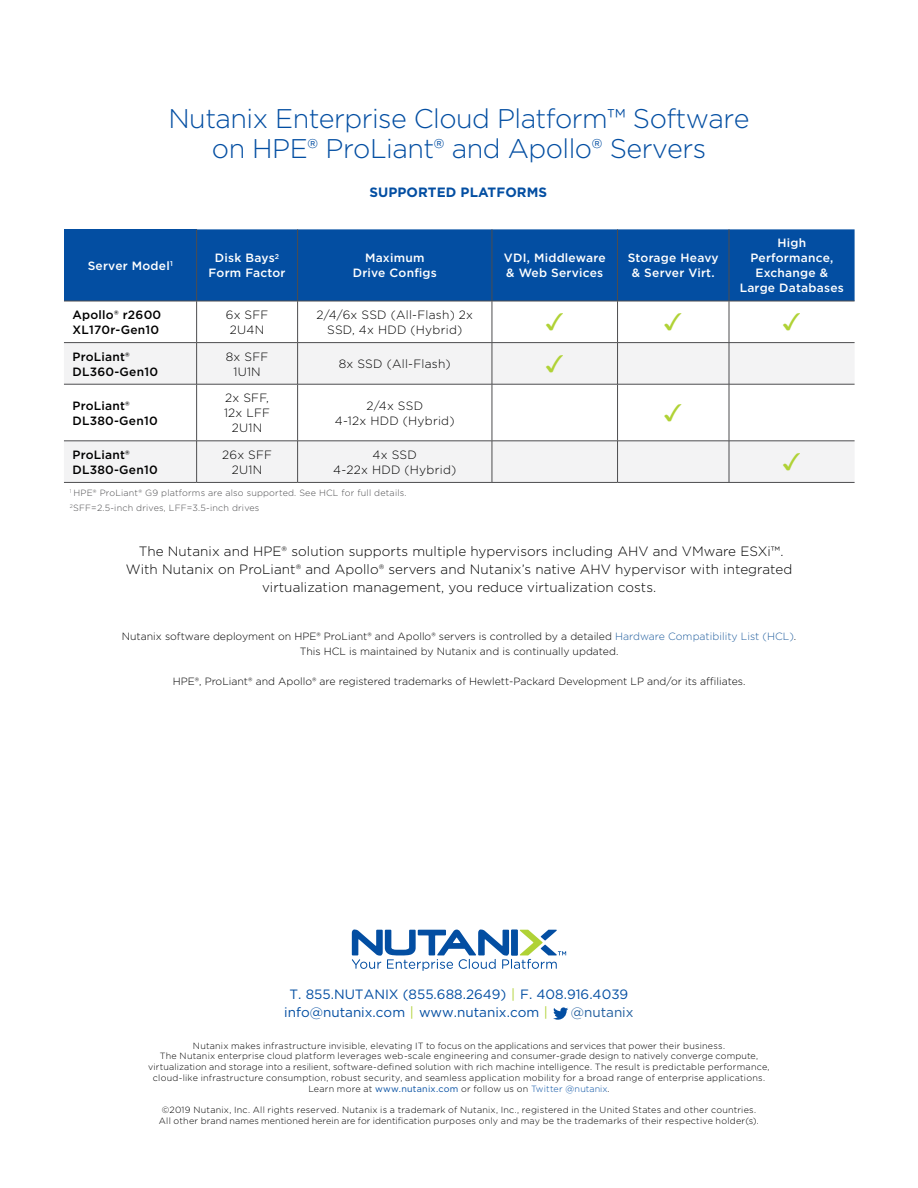
<style>
.page{position:relative;width:918px;height:1188px;background:#fff}
.page>*{position:absolute;margin:0;border:0;box-sizing:border-box;transform-origin:0 0}
.t1{font:300 27px/30px "Gotham";letter-spacing:-.02em;color:#034ea2;text-align:center}
.t2{font:24px "Arial Unicode MS";color:#b0d236}
.t3{font:300 13.5px/18px "Gotham";letter-spacing:.005em;color:#000;text-align:center}
.t4{font:13.5px/17.7px "Gotham";color:#034ea2}
.t5{font:700 13.5px "Gotham";letter-spacing:.005em;color:#034ea2}
.t6{font:13.5px "Gotham";color:#215e9e}
.t7{font:300 12px/15px "Gotham";letter-spacing:.02em;color:#000;text-align:center}
.t8{font:500 12px/15px "Gotham";letter-spacing:.02em;color:#fff;text-align:center}
.t9{font:500 12px/15px "Gotham";letter-spacing:.02em;color:#000}
.t10{font:300 10.5px/15px "Gotham";color:#000;text-align:center}
.t11{font:300 9px/10.8px "Gotham";letter-spacing:.02em;color:#000;text-align:center}
.t12{font:300 9px/15px "Gotham";letter-spacing:.02em;color:#4d4d4f}
.s1{color:#215e9e}
.s2{color:#b0d236}
.s3{font-weight:400;color:#034ea2}
.s4{color:#034ea2}
</style>
<div class="page">
<svg style="left:553px;top:1007px;width:15px;height:13px"></svg>
<svg style="left:352px;top:930px;width:214px;height:41px"></svg>
<div style="left:64px;top:229px;width:133px;height:72px;background:#034ea2"></div>
<div style="left:197px;top:229px;width:658px;height:72px;background:#034ea2"></div>
<div style="left:64px;top:343px;width:791px;height:139px;background:#f3f3f4"></div>
<svg style="left:64px;top:385px;width:791px;height:56px"></svg>
<hr style="left:297px;top:229px;width:1px;height:72px;background:#4d4d4f">
<hr style="left:492px;top:229px;width:1px;height:72px;background:#4d4d4f">
<hr style="left:617px;top:229px;width:1px;height:72px;background:#4d4d4f">
<hr style="left:729px;top:229px;width:1px;height:72px;background:#4d4d4f">
<hr style="left:197px;top:301px;width:101px;height:1px;background:#4d4d4f">
<hr style="left:196px;top:301px;width:1px;height:41px;background:#4d4d4f">
<hr style="left:298px;top:301px;width:194px;height:1px;background:#4d4d4f">
<hr style="left:297px;top:301px;width:1px;height:41px;background:#4d4d4f">
<hr style="left:492px;top:301px;width:126px;height:1px;background:#4d4d4f">
<hr style="left:492px;top:301px;width:1px;height:41px;background:#4d4d4f">
<hr style="left:618px;top:301px;width:111px;height:1px;background:#4d4d4f">
<hr style="left:617px;top:301px;width:1px;height:41px;background:#4d4d4f">
<hr style="left:729px;top:301px;width:126px;height:1px;background:#4d4d4f">
<hr style="left:729px;top:301px;width:1px;height:41px;background:#4d4d4f">
<hr style="left:197px;top:342px;width:101px;height:1px;background:#4d4d4f">
<hr style="left:196px;top:343px;width:1px;height:41px;background:#4d4d4f">
<hr style="left:298px;top:342px;width:194px;height:1px;background:#4d4d4f">
<hr style="left:297px;top:343px;width:1px;height:41px;background:#4d4d4f">
<hr style="left:492px;top:342px;width:126px;height:1px;background:#4d4d4f">
<hr style="left:492px;top:343px;width:1px;height:41px;background:#4d4d4f">
<hr style="left:618px;top:342px;width:111px;height:1px;background:#4d4d4f">
<hr style="left:617px;top:343px;width:1px;height:41px;background:#4d4d4f">
<hr style="left:729px;top:342px;width:126px;height:1px;background:#4d4d4f">
<hr style="left:729px;top:343px;width:1px;height:41px;background:#4d4d4f">
<hr style="left:197px;top:384px;width:101px;height:1px;background:#4d4d4f">
<hr style="left:298px;top:384px;width:194px;height:1px;background:#4d4d4f">
<hr style="left:297px;top:384px;width:1px;height:57px;background:#4d4d4f">
<hr style="left:492px;top:384px;width:126px;height:1px;background:#4d4d4f">
<hr style="left:492px;top:384px;width:1px;height:57px;background:#4d4d4f">
<hr style="left:618px;top:384px;width:111px;height:1px;background:#4d4d4f">
<hr style="left:617px;top:384px;width:1px;height:57px;background:#4d4d4f">
<hr style="left:729px;top:384px;width:126px;height:1px;background:#4d4d4f">
<hr style="left:729px;top:384px;width:1px;height:57px;background:#4d4d4f">
<hr style="left:197px;top:441px;width:101px;height:1px;background:#4d4d4f">
<hr style="left:196px;top:441px;width:1px;height:41px;background:#4d4d4f">
<hr style="left:298px;top:441px;width:194px;height:1px;background:#4d4d4f">
<hr style="left:297px;top:441px;width:1px;height:41px;background:#4d4d4f">
<hr style="left:492px;top:441px;width:126px;height:1px;background:#4d4d4f">
<hr style="left:492px;top:441px;width:1px;height:41px;background:#4d4d4f">
<hr style="left:618px;top:441px;width:111px;height:1px;background:#4d4d4f">
<hr style="left:617px;top:441px;width:1px;height:41px;background:#4d4d4f">
<hr style="left:729px;top:441px;width:126px;height:1px;background:#4d4d4f">
<hr style="left:729px;top:441px;width:1px;height:41px;background:#4d4d4f">
<hr style="left:64px;top:482px;width:133px;height:1px;background:#4d4d4f">
<hr style="left:197px;top:482px;width:101px;height:1px;background:#4d4d4f">
<hr style="left:298px;top:482px;width:194px;height:1px;background:#4d4d4f">
<hr style="left:492px;top:482px;width:126px;height:1px;background:#4d4d4f">
<hr style="left:618px;top:482px;width:111px;height:1px;background:#4d4d4f">
<hr style="left:729px;top:482px;width:126px;height:1px;background:#4d4d4f">
<hr style="left:196px;top:229px;width:1px;height:72px;background:#4d4d4f">
<hr style="left:64px;top:301px;width:133px;height:1px;background:#4d4d4f">
<hr style="left:64px;top:342px;width:133px;height:1px;background:#4d4d4f">
<hr style="left:64px;top:384px;width:133px;height:1px;background:#4d4d4f">
<hr style="left:196px;top:384px;width:1px;height:57px;background:#4d4d4f">
<hr style="left:64px;top:441px;width:133px;height:1px;background:#4d4d4f">
<h1 class="t1" style="left:169px;top:103px;width:583px">Nutanix Enterprise Cloud Platform™ Software on HPE® ProLiant® and Apollo® Servers</h1>
<h3 class="t5" style="left:369px;top:183px;width:179px">SUPPORTED PLATFORMS</h3>
<h3 class="t8" style="left:88px;top:258px;width:87px">Server Model<sup>1</sup></h3>
<h3 class="t8" style="left:209px;top:251px;width:78px">Disk Bays<sup>2<br></sup>Form Factor</h3>
<h3 class="t8" style="left:353px;top:251px;width:86px">Maximum<br>Drive Configs</h3>
<h3 class="t8" style="left:504px;top:251px;width:103px;text-align:left">VDI, Middleware &amp; Web Services</h3>
<h3 class="t8" style="left:628px;top:251px;width:93px">Storage Heavy &amp; Server Virt.</h3>
<h3 class="t8" style="left:740px;top:236px;width:106px">High<br>Performance,<br>Exchange &amp;<br>Large Databases</h3>
<h3 class="t9" style="left:72px;top:307px;width:90px">Apollo® r2600<br>XL170r-Gen10</h3>
<h3 class="t7" style="left:226px;top:307px;width:44px">6x SFF<br>2U4N</h3>
<h3 class="t7" style="left:316px;top:307px;width:158px">2/4/6x SSD (All-Flash) 2x<br>SSD, 4x HDD (Hybrid)</h3>
<h2 class="t2" style="left:546px;top:305px;width:20px">✓</h2>
<h2 class="t2" style="left:664px;top:305px;width:20px">✓</h2>
<h2 class="t2" style="left:783px;top:305px;width:20px">✓</h2>
<h3 class="t9" style="left:72px;top:349px;width:87px">ProLiant®<br>DL360-Gen10</h3>
<h3 class="t7" style="left:226px;top:349px;width:44px">8x SFF<br>1U1N</h3>
<h3 class="t7" style="left:339px;top:356px;width:114px">8x SSD (All-Flash)</h3>
<h2 class="t2" style="left:546px;top:346px;width:20px">✓</h2>
<h3 class="t9" style="left:72px;top:398px;width:87px">ProLiant®<br>DL380-Gen10</h3>
<h3 class="t7" style="left:224px;top:390px;width:48px">2x SFF,<br>12x LFF<br>2U1N</h3>
<h3 class="t7" style="left:335px;top:398px;width:121px">2/4x SSD<br>4-12x HDD (Hybrid)</h3>
<h2 class="t2" style="left:664px;top:395px;width:20px">✓</h2>
<h3 class="t9" style="left:72px;top:447px;width:87px">ProLiant®<br>DL380-Gen10</h3>
<h3 class="t7" style="left:222px;top:447px;width:52px">26x SFF<br>2U1N</h3>
<h3 class="t7" style="left:333px;top:447px;width:125px">4x SSD<br>4-22x HDD (Hybrid)</h3>
<h2 class="t2" style="left:783px;top:444px;width:20px">✓</h2>
<p class="t12" style="left:70px;top:485px;width:338px"><sup>1</sup> HPE® ProLiant® G9 platforms are also supported. See HCL for full details.<br><sup>2</sup>SFF=2.5-inch drives, LFF=3.5-inch drives</p>
<p class="t3" style="left:126px;top:542px;width:668px">The Nutanix and HPE® solution supports multiple hypervisors including AHV and VMware ESXi™.<br>With Nutanix on ProLiant® and Apollo® servers and Nutanix’s native AHV hypervisor with integrated virtualization management, you reduce virtualization costs.</p>
<p class="t10" style="left:122px;top:629px;width:676px">Nutanix software deployment on HPE® ProLiant® and Apollo® servers is controlled by a detailed <span class="s1">Hardware Compatibility List (HCL)</span>.<br>This HCL is maintained by Nutanix and is continually updated.</p>
<p class="t10" style="left:173px;top:674px;width:574px">HPE®, ProLiant® and Apollo® are registered trademarks of Hewlett-Packard Development LP and/or its affiliates.</p>
<h3 class="t4" style="left:284px;top:985px;width:346px;text-indent:5px">T. 855.NUTANIX (855.688.2649) <span class="s2">|</span> F. 408.916.4039 info@nutanix.com <span class="s2">|</span> www.nutanix.com <span class="s2">|</span></h3>
<h3 class="t6" style="left:571px;top:1003px;width:64px">@nutanix</h3>
<p class="t11" style="left:148px;top:1040px;width:623px">Nutanix makes infrastructure invisible, elevating IT to focus on the applications and services that power their business.<br>The Nutanix enterprise cloud platform leverages web-scale engineering and consumer-grade design to natively converge compute, virtualization and storage into a resilient, software-defined solution with rich machine intelligence. The result is predictable performance, cloud-like infrastructure consumption, robust security, and seamless application mobility for a broad range of enterprise applications.<br>Learn more at <span class="s3">www.nutanix.com</span> or follow us on <span class="s4">Twitter @nutanix</span>.</p>
<p class="t11" style="left:159px;top:1105px;width:602px">©2019 Nutanix, Inc. All rights reserved. Nutanix is a trademark of Nutanix, Inc., registered in the United States and other countries.<br>All other brand names mentioned herein are for identification purposes only and may be the trademarks of their respective holder(s).</p>
</div>
